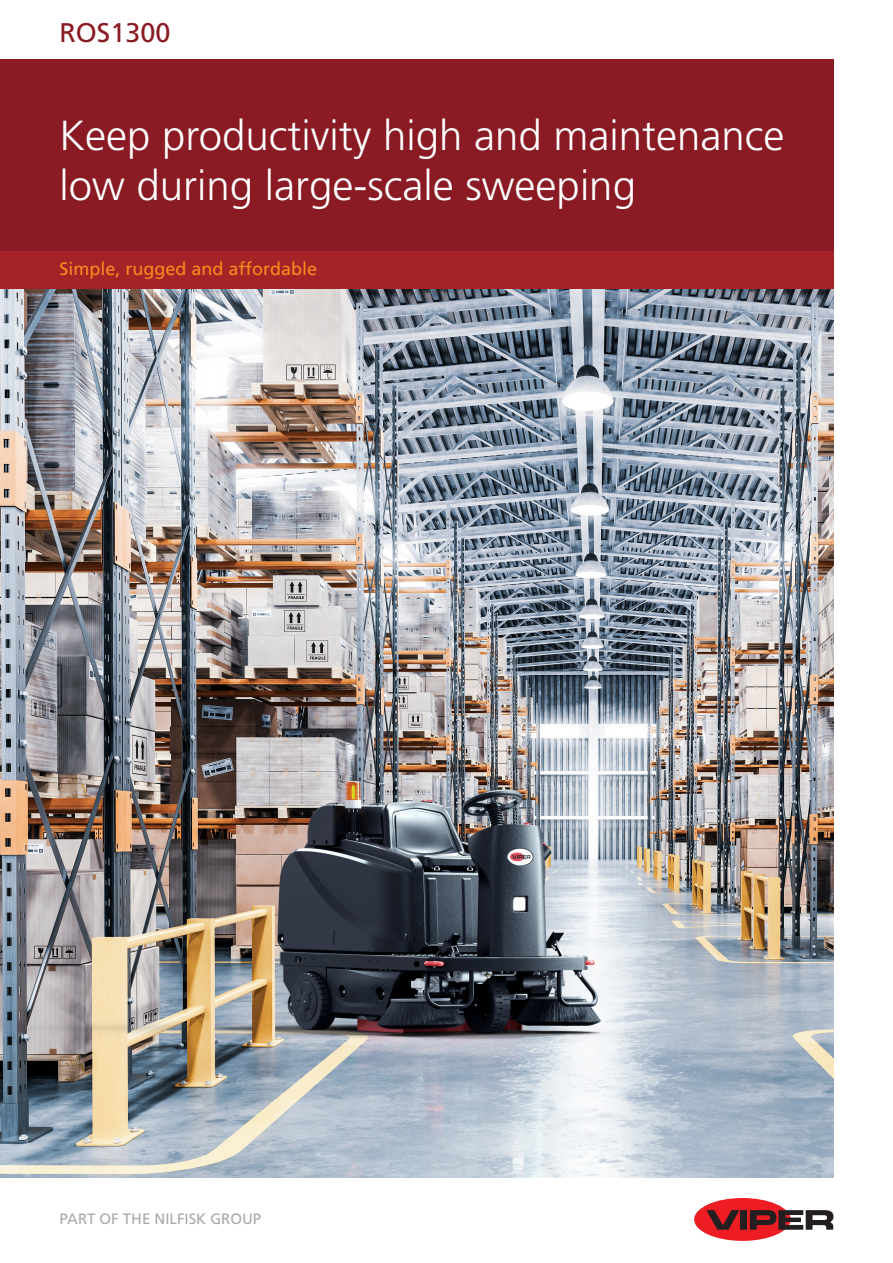
<style>
.page{position:relative;width:893px;height:1263px;background:#fff}
.page>*{position:absolute;margin:0;border:0;box-sizing:border-box;transform-origin:0 0}
.t1{font:300 42px/49.5px "Frutiger LT Std";color:#fff}
.t2{font:27px "Frutiger LT Std";color:#8a1b24}
.t3{font:18px "Frutiger LT Std";color:#f68b1f}
.t4{font:15px "Frutiger LT Std";color:#a8a9ad}
</style>
<div class="page">
<div style="left:0;top:251px;width:833px;height:38px;background:#a52227"></div>
<div style="left:0;top:60px;width:833px;height:191px;background:#8a1b24"></div>
<div style="left:694px;top:1198px;width:97px;height:43px;background:#ee1d23;border-radius:50%"></div>
<svg style="left:706px;top:1210px;width:127px;height:20px"></svg>
<img style="left:0;top:289px;width:833px;height:889px">
<p class="t2" style="left:59px;top:16px;width:113px">ROS1300</p>
<p class="t1" style="left:60px;top:111px;width:727px">Keep productivity high and maintenance low during large-scale sweeping</p>
<p class="t3" style="left:60px;top:258px;width:259px">Simple, rugged and affordable</p>
<p class="t4" style="left:60px;top:1210px;width:203px">PART OF THE NILFISK GROUP</p>
</div>
